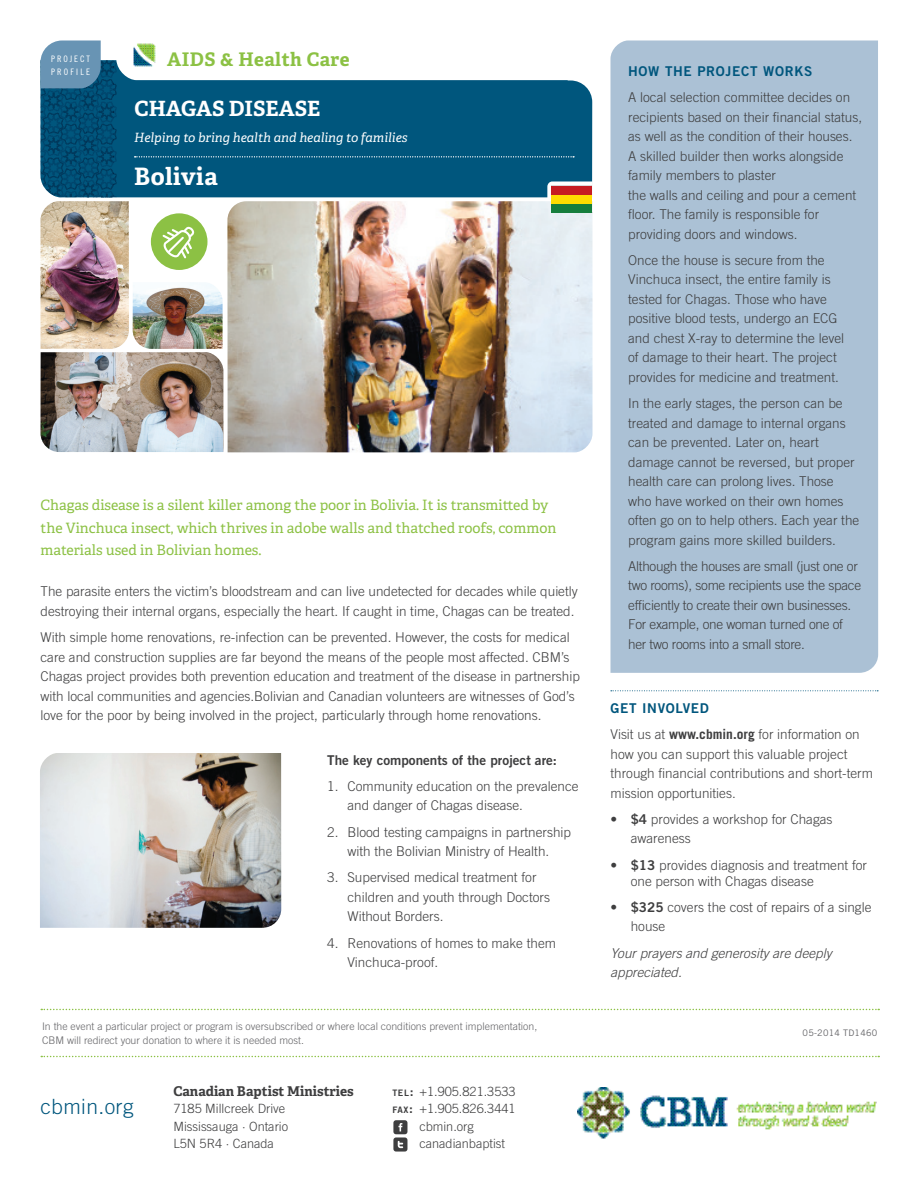
<style>
.page{position:relative;width:918px;height:1188px;background:#fff}
.page>*{position:absolute;margin:0;border:0;box-sizing:border-box;transform-origin:0 0}
.t1{font:700 24px "Adelle";letter-spacing:.02em;color:#fff}
.t2{font:700 21px "Adelle";color:#fff}
.t3{font:300 21px "Trade Gothic LT Std";letter-spacing:.02em;color:#00567d}
.t4{font:700 18.75px "Adelle";letter-spacing:.025em;color:#8cc144}
.t5{font:14.25px/22.5px "Adelle";color:#8cc144}
.t6{font:300 13.5px/19.5px "Trade Gothic LT Std";color:#3e3e3f}
.t7{font:300 13.5px/19.5px "Trade Gothic LT Std";letter-spacing:-.02em;color:#3e3e3f}
.t8{font:italic 300 13.5px/19.5px "Trade Gothic LT Std";color:#3e3e3f}
.t9{font:13.5px "Trade Gothic LT Std Bd 2";color:#3e3e3f}
.t10{font:13.5px "Trade Gothic LT Std Bd 2";letter-spacing:.05em;color:#00567d}
.t11{font:700 13.5px "Adelle";color:#3e3e3f}
.t12{font:300 12.75px/17.2px "Trade Gothic LT Std";color:#3e3e3f}
.t13{font:italic 12.75px "Adelle";color:#fff}
.t14{font:300 10.5px/14.2px "Trade Gothic LT Std";color:#636366}
.t15{font:9px "Trade Gothic LT Std";letter-spacing:.025em;color:#636366}
.t16{font:8.85px/13.5px "Trade Gothic LT Std Cn 18";letter-spacing:.23em;color:#fff}
.s1{font-family:"Trade Gothic LT Std Bd 2";font-weight:400;font-size:8.85px}
.s2{font-family:"Trade Gothic LT Std Bd 2";font-weight:400}
.s3{font-weight:700}
</style>
<div class="page">
<img style="left:578px;top:1087px;width:298px;height:52px">
<svg style="left:41px;top:1056px;width:838px;height:1px"></svg>
<svg style="left:41px;top:1009px;width:838px;height:1px"></svg>
<svg style="left:393px;top:1120px;width:14px;height:32px"></svg>
<svg style="left:117px;top:64px;width:475px;height:133px;background:#1e6a8c"></svg>
<img style="left:40px;top:60px;width:77px;height:137px">
<svg style="left:40px;top:40px;width:61px;height:48px;background:#6b96b5"></svg>
<img style="left:227px;top:201px;width:365px;height:251px">
<img style="left:133px;top:283px;width:90px;height:66px">
<img style="left:40px;top:201px;width:89px;height:148px">
<img style="left:40px;top:352px;width:183px;height:100px">
<div style="left:151px;top:213px;width:56px;height:57px;background:#8cc144;border-radius:50%"></div>
<svg style="left:162px;top:227px;width:32px;height:31px"></svg>
<img style="left:129px;top:43px;width:30px;height:28px">
<svg style="left:547px;top:182px;width:46px;height:35px"></svg>
<div style="left:551px;top:204px;width:41px;height:9px;background:#167e3d"></div>
<div style="left:551px;top:195px;width:41px;height:9px;background:#ffdc01"></div>
<div style="left:551px;top:186px;width:41px;height:9px;background:#c61c22"></div>
<svg style="left:135px;top:156px;width:439px;height:1px"></svg>
<svg style="left:611px;top:690px;width:267px;height:1px"></svg>
<div style="left:610px;top:41px;width:268px;height:632px;background:#abc1d5"></div>
<img style="left:40px;top:753px;width:241px;height:175px">
<p class="t16" style="left:51px;top:52px;width:40px">PROJECT<br>PROFILE</p>
<h3 class="t4" style="left:167px;top:47px;width:184px">AIDS &amp; Health Care</h3>
<h2 class="t2" style="left:135px;top:95px;width:187px">CHAGAS DISEASE</h2>
<p class="t13" style="left:134px;top:130px;width:275px">Helping to bring health and healing to families</p>
<h1 class="t1" style="left:134px;top:161px;width:85px">Bolivia</h1>
<p class="t5" style="left:40px;top:494px;width:517px">Chagas disease is a silent killer among the poor in Bolivia. It is transmitted by the Vinchuca insect, which thrives in adobe walls and thatched roofs, common materials used in Bolivian homes.</p>
<p class="t6" style="left:40px;top:582px;width:539px">The parasite enters the victim’s bloodstream and can live undetected for decades while quietly destroying their internal organs, especially the heart. If caught in time, Chagas can be treated.</p>
<p class="t6" style="left:40px;top:627px;width:541px">With simple home renovations, re-infection can be prevented. However, the costs for medical care and construction supplies are far beyond the means of the people most affected. CBM’s Chagas project provides both prevention education and treatment of the disease in partnership with local communities and agencies.Bolivian and Canadian volunteers are witnesses of God’s love for the poor by being involved in the project, particularly through home renovations.</p>
<p class="t9" style="left:327px;top:752px;width:231px">The key components of the project are:</p>
<p class="t6" style="left:347px;top:776px;width:233px;text-indent:-20px">1. Community education on the prevalence and danger of Chagas disease.</p>
<p class="t6" style="left:327px;top:822px;width:245px;text-align:center">2. Blood testing campaigns in partnership with the Bolivian Ministry of Health.</p>
<p class="t6" style="left:347px;top:868px;width:204px;text-indent:-20px">3. Supervised medical treatment for children and youth through Doctors<br>Without Borders.</p>
<p class="t6" style="left:347px;top:933px;width:210px;text-indent:-20px">4. Renovations of homes to make them<br>Vinchuca-proof.</p>
<p class="t14" style="left:42px;top:1019px;width:497px">In the event a particular project or program is oversubscribed or where local conditions prevent implementation,<br>CBM will redirect your donation to where it is needed most.</p>
<h2 class="t3" style="left:40px;top:1094px;width:95px">cbmin.org</h2>
<p class="t11" style="left:173px;top:1083px;width:182px">Canadian Baptist Ministries</p>
<p class="t12" style="left:173px;top:1100px;width:116px">7185 Millcreek Drive<br>Mississauga · Ontario<br>L5N 5R4 · Canada</p>
<p class="t12" style="left:392px;top:1083px;width:125px"><span class="s1">TEL</span><span class="s2">:</span> +1.905.821.3533</p>
<p class="t12" style="left:392px;top:1100px;width:125px"><span class="s1">FAX</span><span class="s2">:</span> +1.905.826.3441</p>
<p class="t12" style="left:419px;top:1117px;width:56px">cbmin.org</p>
<p class="t12" style="left:419px;top:1135px;width:87px">canadianbaptist</p>
<p class="t10" style="left:628px;top:63px;width:186px">HOW THE PROJECT WORKS</p>
<p class="t6" style="left:628px;top:88px;width:236px">A local selection committee decides on recipients based on their financial status, as well as the condition of their houses.<br>A skilled builder then works alongside family members to plaster<br>the walls and ceiling and pour a cement floor. The family is responsible for providing doors and windows.</p>
<p class="t6" style="left:628px;top:250px;width:218px">Once the house is secure from the Vinchuca insect, the entire family is tested for Chagas. Those who have positive blood tests, undergo an ECG and chest X-ray to determine the level of damage to their heart. The project provides for medicine and treatment.</p>
<p class="t6" style="left:628px;top:393px;width:233px">In the early stages, the person can be treated and damage to internal organs can be prevented. Later on, heart damage cannot be reversed, but proper health care can prolong lives. Those who have worked on their own homes often go on to help others. Each year the program gains more skilled builders.</p>
<p class="t7" style="left:628px;top:556px;width:234px">Although the houses are small (just one or two rooms), some recipients use the space efficiently to create their own businesses.<br>For example, one woman turned one of her two rooms into a small store.</p>
<p class="t10" style="left:610px;top:700px;width:100px">GET INVOLVED</p>
<p class="t6" style="left:610px;top:724px;width:264px">Visit us at <span class="s3">www.cbmin.org</span> for information on how you can support this valuable project through financial contributions and short-term mission opportunities.</p>
<p class="t6" style="left:631px;top:809px;width:203px;text-indent:-20px">• <span class="s2">$4</span> provides a workshop for Chagas awareness</p>
<p class="t6" style="left:631px;top:856px;width:238px;line-height:16.2px;text-indent:-20px">• <span class="s2">$13</span> provides diagnosis and treatment for one person with Chagas disease</p>
<p class="t6" style="left:631px;top:897px;width:242px;text-indent:-20px">• <span class="s2">$325</span> covers the cost of repairs of a single house</p>
<p class="t8" style="left:610px;top:943px;width:223px">Your prayers and generosity are deeply appreciated.</p>
<p class="t15" style="left:803px;top:1028px;width:76px">05-2014 TD1460</p>
</div>
